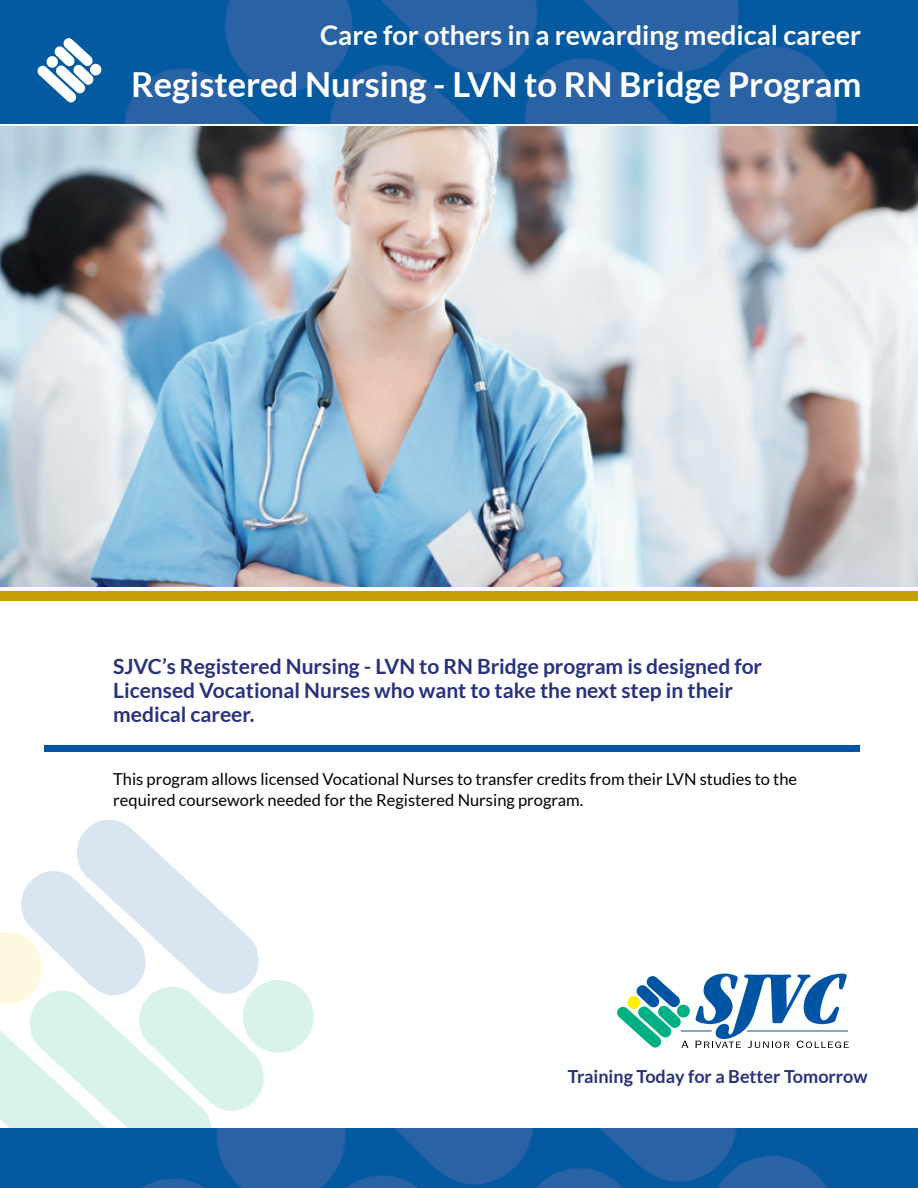
<style>
.page{position:relative;width:918px;height:1188px;background:#fff}
.page>*{position:absolute;margin:0;border:0;box-sizing:border-box;transform-origin:0 0}
.t1{font:700 34.5px "Lato";color:#fff}
.t2{font:700 27px "Lato";color:#fff}
.t3{font:700 21px "Lato";color:#27327b}
.t4{font:700 18px "Lato";color:#27327b}
.t5{font:16.5px/21px "Lato";color:#000}
</style>
<div class="page">
<svg style="left:0;top:820px;width:264px;height:308px"></svg>
<div style="left:243px;top:980px;width:71px;height:73px;background:#d9f2ea;border-radius:50%"></div>
<img style="left:0;top:1128px;width:918px;height:60px">
<img style="left:0;top:0;width:918px;height:123px">
<div style="left:0;top:591px;width:918px;height:9px;background:#c4a006"></div>
<svg style="left:38px;top:38px;width:55px;height:64px"></svg>
<div style="left:47px;top:56px;width:11px;height:12px;background:#fff;border-radius:50%"></div>
<div style="left:90px;top:64px;width:11px;height:11px;background:#fff;border-radius:50%"></div>
<div style="left:44px;top:745px;width:816px;height:7px;background:#0054a4"></div>
<img style="left:0;top:126px;width:918px;height:460px">
<svg style="left:677px;top:1005px;width:13px;height:13px"></svg>
<hr style="left:681px;top:1031px;width:31px;height:1px;background:#0054a4">
<svg style="left:617px;top:976px;width:71px;height:72px"></svg>
<svg style="left:696px;top:974px;width:153px;height:74px"></svg>
<p class="t2" style="left:320px;top:20px;width:543px">Care for others in a rewarding medical career</p>
<p class="t1" style="left:131px;top:65px;width:732px">Registered Nursing - LVN to RN Bridge Program</p>
<p class="t3" style="left:113px;top:654px;width:651px">SJVC’s Registered Nursing - LVN to RN Bridge program is designed for</p>
<p class="t3" style="left:113px;top:678px;width:621px">Licensed Vocational Nurses who want to take the next step in their</p>
<p class="t3" style="left:113px;top:702px;width:143px">medical career.</p>
<p class="t5" style="left:113px;top:768px;width:686px">This program allows licensed Vocational Nurses to transfer credits from their LVN studies to the required coursework needed for the Registered Nursing program.</p>
<p class="t4" style="left:568px;top:1066px;width:301px">Training Today for a Better Tomorrow</p>
</div>
